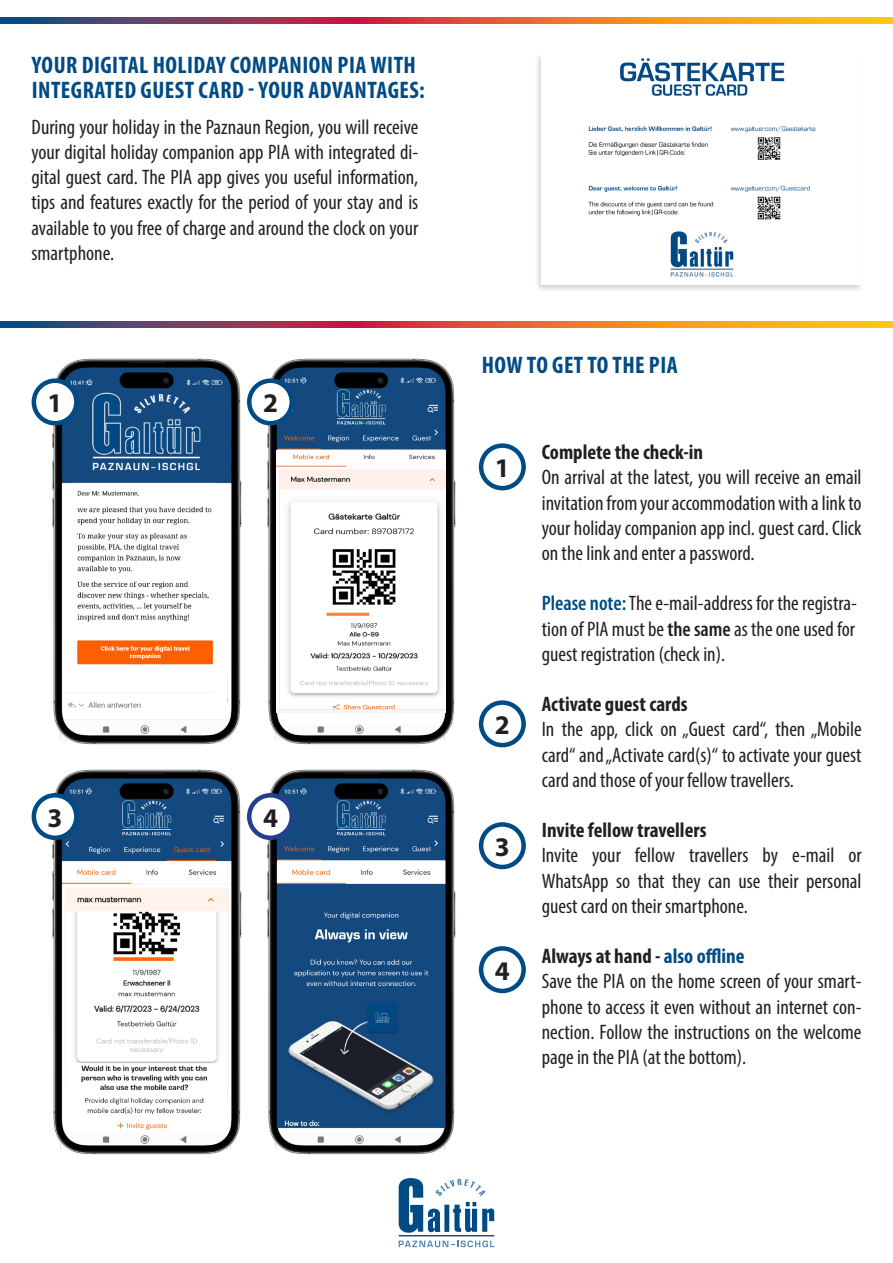
<style>
.page{position:relative;width:893px;height:1263px;background:#fff}
.page>*{position:absolute;margin:0;border:0;box-sizing:border-box;transform-origin:0 0}
.t1{font:700 27px "Myriad Pro";color:#231f20}
.t2{font:700 condensed 24px/25.5px "Myriad Pro";letter-spacing:.02em;color:#004b84}
.t3{font:condensed 21px/25.2px "Myriad Pro";color:#231f20;text-align:justify}
.t4{font:700 condensed 21px "Myriad Pro";color:#231f20}
.s1{font-weight:600;color:#004b84}
.s2{font-weight:600}
.s3{font-weight:700}
.s4{font-weight:700;color:#004b84}
</style>
<div class="page">
<svg style="left:1px;top:322px;width:892px;height:5px"></svg>
<svg style="left:0;top:18px;width:892px;height:5px"></svg>
<div style="left:479px;top:443px;width:47px;height:47px;border:4px solid #004b84;border-radius:50%"></div>
<div style="left:479px;top:700px;width:47px;height:47px;border:4px solid #004b84;border-radius:50%"></div>
<div style="left:479px;top:822px;width:47px;height:47px;border:4px solid #004b84;border-radius:50%"></div>
<div style="left:479px;top:946px;width:47px;height:47px;border:4px solid #004b84;border-radius:50%"></div>
<img style="left:45px;top:358px;width:203px;height:387px">
<img style="left:259px;top:358px;width:197px;height:387px">
<img style="left:46px;top:769px;width:202px;height:386px">
<img style="left:259px;top:769px;width:197px;height:386px">
<div style="left:34px;top:381px;width:42px;height:42px;background:#fff;border-radius:50%"></div>
<div style="left:32px;top:378px;width:47px;height:47px;border:4px solid #004b84;border-radius:50%"></div>
<div style="left:249px;top:381px;width:43px;height:42px;background:#fff;border-radius:50%"></div>
<div style="left:247px;top:378px;width:47px;height:47px;border:4px solid #004b84;border-radius:50%"></div>
<div style="left:34px;top:795px;width:42px;height:43px;background:#fff;border-radius:50%"></div>
<div style="left:32px;top:793px;width:47px;height:47px;border:4px solid #004b84;border-radius:50%"></div>
<svg style="left:249px;top:795px;width:43px;height:43px"></svg>
<div style="left:247px;top:793px;width:47px;height:47px;border:4px solid #253f8e;border-radius:50%"></div>
<div style="left:534px;top:53px;width:330px;height:240px;background:#231f20;opacity:.2"></div>
<img style="left:542px;top:55px;width:319px;height:230px">
<hr style="left:399px;top:1235px;width:95px;height:1px;background:#004b84">
<svg style="left:399px;top:1178px;width:95px;height:55px"></svg>
<svg style="left:399px;top:1240px;width:95px;height:7px"></svg>
<img style="left:63px;top:485px;width:167px;height:188px">
<img style="left:276px;top:451px;width:169px;height:261px">
<p class="t2" style="left:32px;top:51px;width:394px">YOUR DIGITAL HOLIDAY COMPANION PIA WITH<br>INTEGRATED GUEST CARD - YOUR ADVANTAGES:</p>
<p class="t3" style="left:31px;top:114px;width:388px">During your holiday in the Paznaun Region, you will receive your digital holiday companion app PIA with integrated di&shy;gital guest card. The PIA app gives you useful information, tips and features exactly for the period of your stay and is available to you free of charge and around the clock on your smartphone.</p>
<p class="t1" style="left:48px;top:385px;width:16px">1</p>
<p class="t1" style="left:263px;top:385px;width:16px">2</p>
<p class="t1" style="left:48px;top:800px;width:16px">3</p>
<p class="t1" style="left:263px;top:800px;width:16px">4</p>
<p class="t2" style="left:482px;top:352px;width:198px">HOW TO GET TO THE PIA</p>
<p class="t1" style="left:495px;top:450px;width:16px">1</p>
<p class="t1" style="left:495px;top:707px;width:16px">2</p>
<p class="t1" style="left:495px;top:829px;width:16px">3</p>
<p class="t1" style="left:495px;top:953px;width:16px">4</p>
<p class="t4" style="left:542px;top:439px;width:163px">Complete the check-in</p>
<p class="t3" style="left:542px;top:464px;width:321px">On arrival at the latest, you will receive an email invitation from your accommodation with a link to your holiday companion app incl. guest card. Click on the link and enter a password.</p>
<p class="t3" style="left:542px;top:590px;width:317px"><span class="s1">Please note:</span> The e-mail-address for the registra&shy;tion of PIA must be <span class="s2">the same</span> as the one used for guest registration (check in).</p>
<p class="t4" style="left:542px;top:691px;width:147px">Activate guest cards</p>
<p class="t3" style="left:542px;top:716px;width:321px">In the app, click on „Guest card“, then „Mobile card“ and „Activate card(s)“ to activate your guest card and those of your fellow travellers.</p>
<p class="t4" style="left:542px;top:817px;width:166px">Invite fellow travellers</p>
<p class="t3" style="left:542px;top:842px;width:321px">Invite your fellow travellers by e-mail or WhatsApp so that they can use their personal guest card on their smartphone.</p>
<p class="t3" style="left:542px;top:943px;width:321px;text-align:left"><span class="s3">Always at hand -</span> <span class="s4">also offline<br></span>Save the PIA on the home screen of your smart&shy;phone to access it even without an internet con&shy;nection. Follow the instructions on the welcome page in the PIA (at the bottom).</p>
</div>
